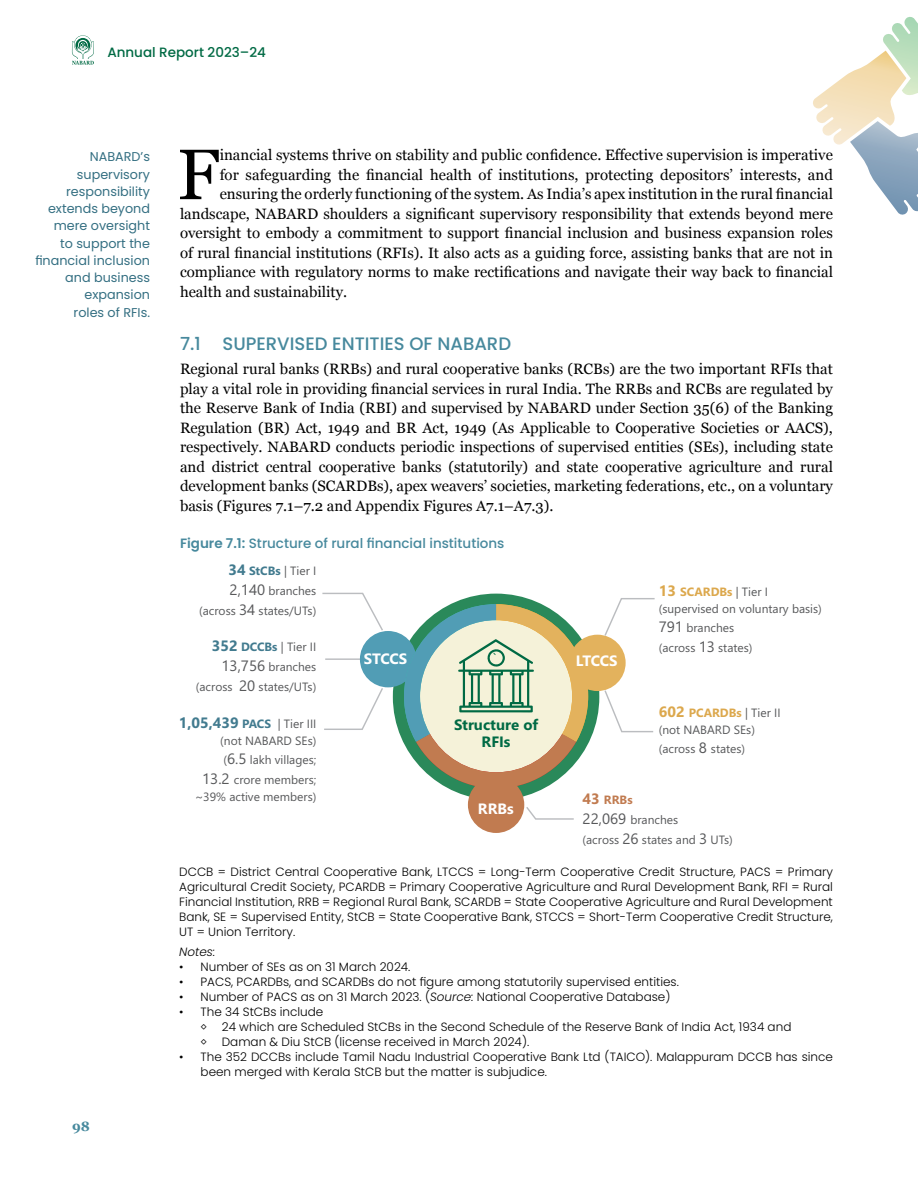
<style>
.page{position:relative;width:918px;height:1188px;background:#fff}
.page>*{position:absolute;margin:0;border:0;box-sizing:border-box;transform-origin:0 0}
.t1{font:71.25px "Georgia";color:#000}
.t2{font:500 18px "Poppins";color:#47899d}
.t3{font:15px/19.5px "Georgia";color:#000;text-align:justify}
.t4{font:700 15px "Segoe UI";color:#427b8f}
.t5{font:700 15px/17.1px "Segoe UI";color:#006a44;text-align:center}
.t6{font:700 15px "Segoe UI";color:#fff}
.t7{font:500 13.5px "Poppins";color:#47899d}
.t8{font:500 13.5px "Poppins";color:#006a44}
.t9{font:700 13.5px "Georgia";color:#47899d}
.t10{font:13.35px "Segoe UI";color:#006a44}
.t11{font:12.75px/17.2px "Poppins";color:#346f82;text-align:right}
.t12{font:300 12px/15px "Poppins";color:#000}
.t13{font:12px/20px "Segoe UI";color:#58595b}
.t14{font:italic 300 12px "Poppins";color:#000}
.s1{font-weight:600}
.s2{font-weight:700;font-size:15px;color:#427b8f}
.s3{font-weight:700;color:#427b8f}
.s4{font-size:15px}
.s5{font-size:12px}
.s6{font-weight:400;font-size:12px;color:#58595b}
.s7{font-weight:700;font-size:15px;color:#dca84d}
.s8{font-weight:700;color:#dca84d}
.s9{font-weight:700;font-size:15px;color:#c17b50}
.s10{font-weight:700;color:#c17b50}
.s11{font-style:italic}
</style>
<div class="page">
<svg style="left:72px;top:35px;width:22px;height:30px"></svg>
<svg style="left:813px;top:17px;width:105px;height:198px"></svg>
<div style="left:569px;top:635px;width:57px;height:56px;background:#e3b25d;border-radius:50%"></div>
<div style="left:468px;top:777px;width:56px;height:56px;background:#c17b50;border-radius:50%"></div>
<svg style="left:322px;top:592px;width:266px;height:228px"></svg>
<svg style="left:603px;top:598px;width:52px;height:135px"></svg>
<p class="t8" style="left:107px;top:44px;width:160px">Annual Report 2023–24</p>
<p class="t11" style="left:35px;top:148px;width:116px">NABARD’s supervisory responsibility extends beyond mere oversight<br>to support the financial inclusion and business expansion<br>roles of RFIs.</p>
<p class="t9" style="left:72px;top:1116px;width:19px">98</p>
<h1 class="t1" style="left:177px;top:123px;width:44px">F</h1>
<p class="t3" style="left:220px;top:145px;width:615px">inancial systems thrive on stability and public confidence. Effective supervision is imperative</p>
<p class="t3" style="left:220px;top:164px;width:615px">for safeguarding the financial health of institutions, protecting depositors’ interests, and</p>
<p class="t3" style="left:220px;top:184px;width:615px">ensuring the orderly functioning of the system. As India’s apex institution in the rural financial</p>
<p class="t3" style="left:180px;top:203px;width:654px">landscape, NABARD shoulders a significant supervisory responsibility that extends beyond mere</p>
<p class="t3" style="left:180px;top:223px;width:654px">oversight to embody a commitment to support financial inclusion and business expansion roles</p>
<p class="t3" style="left:180px;top:242px;width:654px">of rural financial institutions (RFIs). It also acts as a guiding force, assisting banks that are not in</p>
<p class="t3" style="left:180px;top:262px;width:654px">compliance with regulatory norms to make rectifications and navigate their way back to financial</p>
<p class="t3" style="left:180px;top:281px;width:169px">health and sustainability.</p>
<p class="t2" style="left:180px;top:334px;width:333px">7.1 SUPERVISED ENTITIES OF NABARD</p>
<p class="t3" style="left:180px;top:359px;width:654px">Regional rural banks (RRBs) and rural cooperative banks (RCBs) are the two important RFIs that play a vital role in providing financial services in rural India. The RRBs and RCBs are regulated by the Reserve Bank of India (RBI) and supervised by NABARD under Section 35(6) of the Banking Regulation (BR) Act, 1949 and BR Act, 1949 (As Applicable to Cooperative Societies or AACS), respectively. NABARD conducts periodic inspections of supervised entities (SEs), including state and district central cooperative banks (statutorily) and state cooperative agriculture and rural development banks (SCARDBs), apex weavers’ societies, marketing federations, etc., on a voluntary basis (Figures 7.1–7.2 and Appendix Figures A7.1–A7.3).</p>
<p class="t7" style="left:180px;top:535px;width:326px"><span class="s1">Figure 7.1:</span> Structure of rural financial institutions</p>
<p class="t13" style="left:199px;top:562px;width:119px;text-align:right"><span class="s2">34</span> <span class="s3">StCBs</span> | Tier I<br><span class="s4">2,140</span> branches (across <span class="s4">34</span> states/UTs)</p>
<p class="t13" style="left:196px;top:638px;width:122px;text-align:right"><span class="s2">352</span> <span class="s3">DCCBs</span> | Tier II<br><span class="s4">13,756</span> branches (across <span class="s4">20</span> states/UTs)</p>
<p class="t4" style="left:179px;top:717px;width:139px">1,05,439 <span class="s5">PACS</span> <span class="s6">| Tier III</span></p>
<p class="t13" style="left:202px;top:732px;width:116px;text-align:right">(not NABARD SEs) (<span class="s4">6.5</span> lakh villages;<br><span class="s4">13.2</span> crore members;</p>
<p class="t13" style="left:195px;top:788px;width:123px">~39% active members)</p>
<p class="t6" style="left:364px;top:652px;width:45px">STCCS</p>
<p class="t10" style="left:493px;top:652px;width:5px">`</p>
<p class="t5" style="left:454px;top:716px;width:85px">Structure of<br>RFIs</p>
<p class="t6" style="left:478px;top:803px;width:37px">RRBs</p>
<p class="t6" style="left:576px;top:655px;width:43px">LTCCS</p>
<p class="t13" style="left:659px;top:584px;width:165px;line-height:16.6px"><span class="s7">13</span> <span class="s8">SCARDBs</span> | Tier I (supervised on voluntary basis)</p>
<p class="t13" style="left:659px;top:619px;width:95px"><span class="s4">791</span> branches (across <span class="s4">13</span> states)</p>
<p class="t13" style="left:659px;top:706px;width:123px;line-height:16.6px"><span class="s7">602</span> <span class="s8">PCARDBs</span> | Tier II (not NABARD SEs)</p>
<p class="t13" style="left:659px;top:740px;width:88px">(across <span class="s4">8</span> states)</p>
<p class="t13" style="left:583px;top:791px;width:152px"><span class="s9">43</span> <span class="s10">RRBs<br></span><span class="s4">22,069</span> branches<br>(across <span class="s4">26</span> states and <span class="s4">3</span> UTs)</p>
<p class="t12" style="left:179px;top:865px;width:655px;text-align:justify">DCCB = District Central Cooperative Bank, LTCCS = Long-Term Cooperative Credit Structure, PACS = Primary Agricultural Credit Society, PCARDB = Primary Cooperative Agriculture and Rural Development Bank, RFI = Rural Financial Institution, RRB = Regional Rural Bank, SCARDB = State Cooperative Agriculture and Rural Development Bank, SE = Supervised Entity, StCB = State Cooperative Bank, STCCS = Short-Term Cooperative Credit Structure, UT = Union Territory.</p>
<p class="t14" style="left:179px;top:944px;width:38px">Notes:</p>
<p class="t12" style="left:179px;top:959px;width:233px">• Number of SEs as on 31 March 2024.</p>
<p class="t12" style="left:179px;top:974px;width:501px">• PACS, PCARDBs, and SCARDBs do not figure among statutorily supervised entities.</p>
<p class="t12" style="left:179px;top:989px;width:493px">• Number of PACS as on 31 March 2023. (<span class="s11">Source:</span> National Cooperative Database)</p>
<p class="t12" style="left:201px;top:1004px;width:592px;text-indent:-21px">• The 34 StCBs include<br>◊ 24 which are Scheduled StCBs in the Second Schedule of the Reserve Bank of India Act, 1934 and ◊ Daman &amp; Diu StCB (license received in March 2024).</p>
<p class="t12" style="left:201px;top:1049px;width:634px;text-indent:-21px">• The 352 DCCBs include Tamil Nadu Industrial Cooperative Bank Ltd (TAICO). Malappuram DCCB has since been merged with Kerala StCB but the matter is subjudice.</p>
</div>
